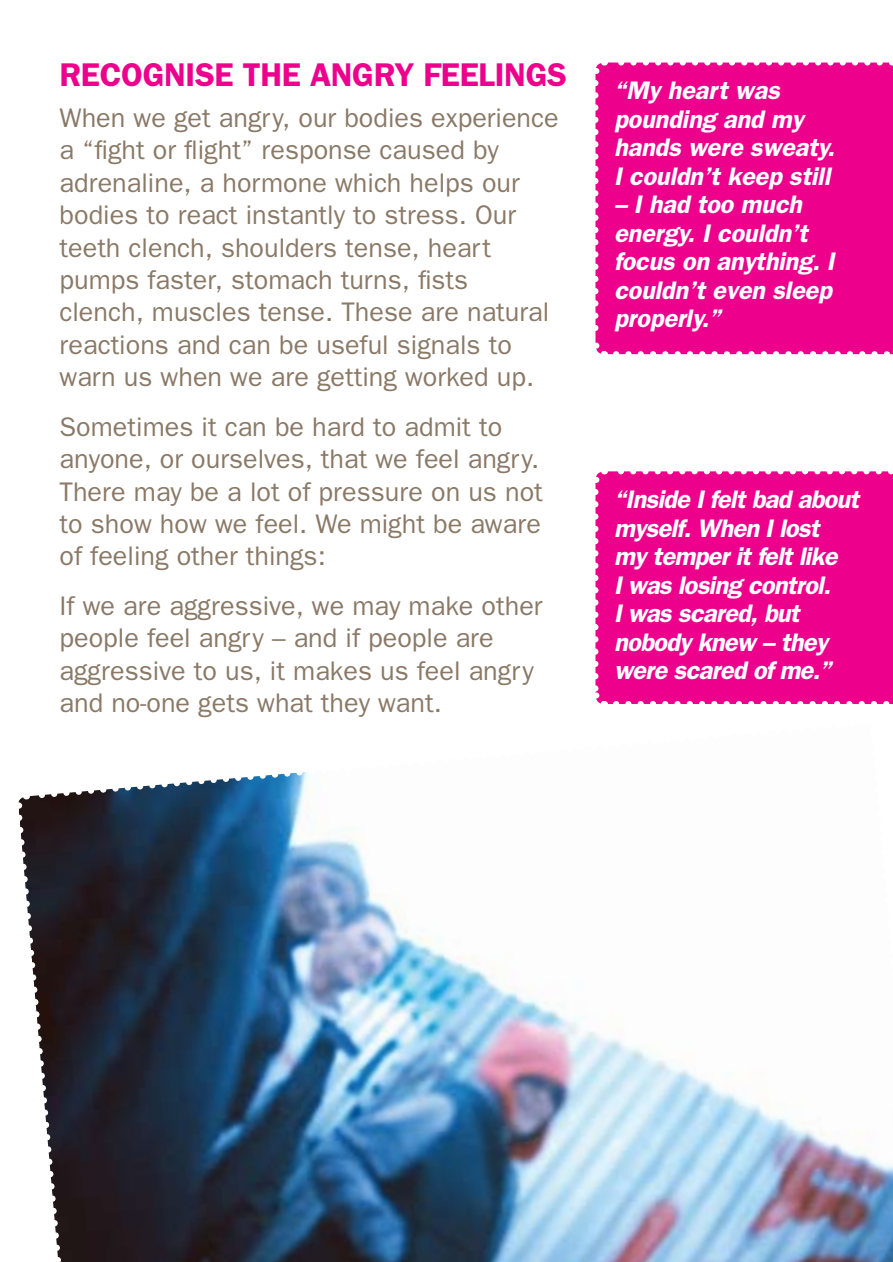
<style>
.page{position:relative;width:893px;height:1262px;background:#fff}
.page>*{position:absolute;margin:0;border:0;box-sizing:border-box;transform-origin:0 0}
.t1{font:600 33px "Franklin Gothic";letter-spacing:-.01em;color:#ec008c}
.t2{font:27px/32.4px "Franklin Gothic";color:#8a7967}
.t3{font:italic 600 25.5px/28.5px "Franklin Gothic";letter-spacing:-.01em;color:#fff}
.t4{font:italic 600 25.5px/28.5px "Franklin Gothic";letter-spacing:-.03em;color:#fff}
</style>
<div class="page">
<div style="left:595px;top:77px;width:298px;height:277px;background:#ec008c"></div>
<svg style="left:595px;top:83px;width:15px;height:272px;background:#ee1e99"></svg>
<svg style="left:616px;top:343px;width:277px;height:12px;background:#ef2a9f"></svg>
<svg style="left:595px;top:62px;width:298px;height:15px;background:#ee1e99"></svg>
<img style="left:81px;top:802px;width:776px;height:460px">
<svg style="left:81px;top:772px;width:230px;height:30px"></svg>
<svg style="left:857px;top:1153px;width:36px;height:109px;background:#7293bc"></svg>
<svg style="left:18px;top:792px;width:63px;height:470px"></svg>
<div style="left:595px;top:486px;width:298px;height:218px;background:#ec008c"></div>
<svg style="left:595px;top:492px;width:15px;height:212px;background:#ee1f9a"></svg>
<svg style="left:616px;top:692px;width:277px;height:12px;background:#ed1897"></svg>
<svg style="left:595px;top:471px;width:298px;height:15px;background:#ee1c98"></svg>
<p class="t1" style="left:60px;top:55px;width:204px">RECOGNISE THE</p>
<p class="t1" style="left:310px;top:55px;width:258px">ANGRY FEELINGS</p>
<p class="t2" style="left:60px;top:101px;width:501px">When we get angry, our bodies experience a “fight or flight” response caused by adrenaline, a hormone which helps our bodies to react instantly to stress. Our teeth clench, shoulders tense, heart pumps faster, stomach turns, fists clench, muscles tense. These are natural reactions and can be useful signals to warn us when we are getting worked up.</p>
<p class="t2" style="left:60px;top:410px;width:485px">Sometimes it can be hard to admit to anyone, or ourselves, that we feel angry.<br>There may be a lot of pressure on us not to show how we feel. We might be aware of feeling other things:</p>
<p class="t2" style="left:60px;top:589px;width:484px">If we are aggressive, we may make other people feel angry – and if people are aggressive to us, it makes us feel angry and no-one gets what they want.</p>
<p class="t3" style="left:614px;top:75px;width:222px">“My heart was pounding and my hands were sweaty.<br>I couldn’t keep still</p>
<p class="t3" style="left:614px;top:189px;width:222px">– I had too much energy. I couldn’t focus on anything. I couldn’t even sleep properly.”</p>
<p class="t4" style="left:614px;top:484px;width:247px">“Inside I felt bad about myself. When I lost<br>my temper it felt like<br>I was losing control.<br>I was scared, but nobody knew – they were scared of me.”</p>
</div>
